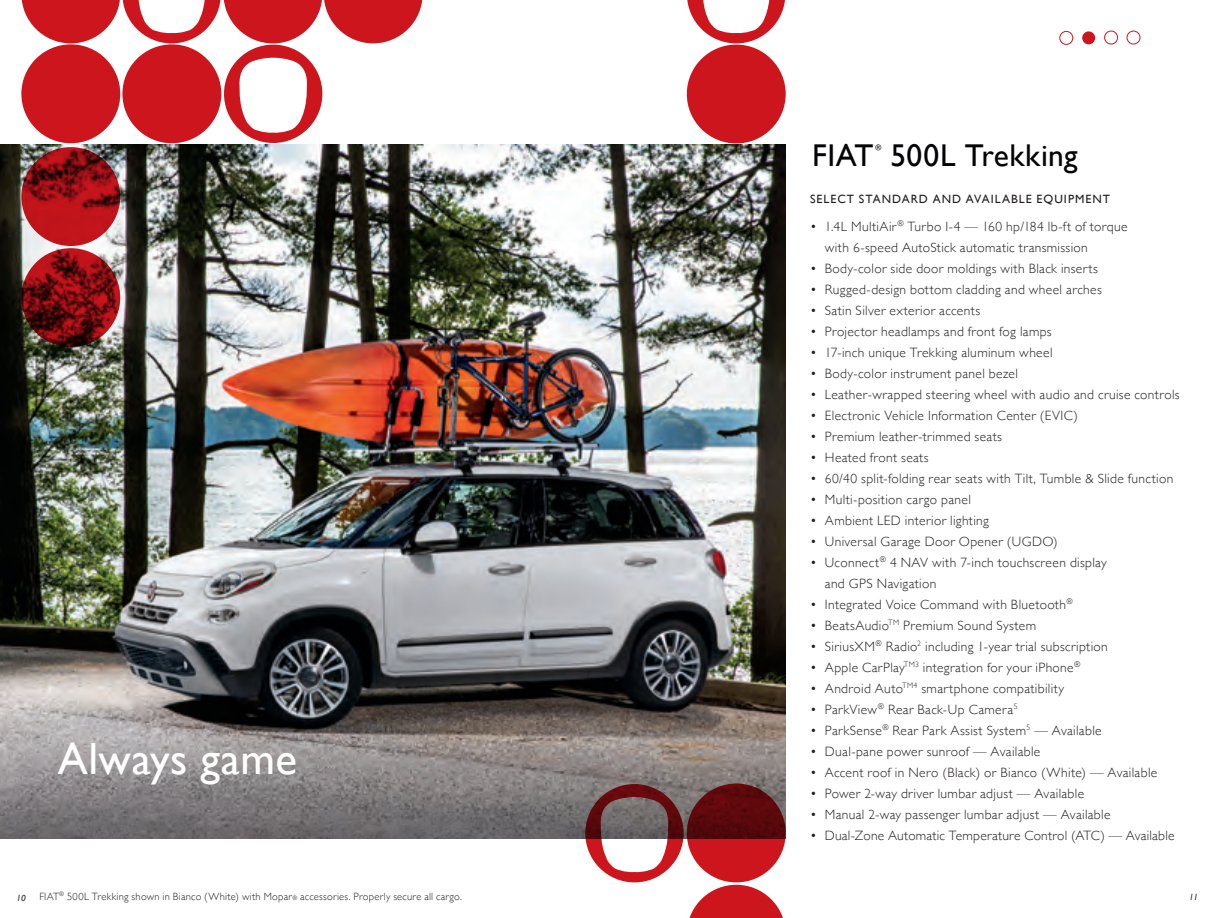
<style>
.page{position:relative;width:1215px;height:918px;background:#fff}
.page>*{position:absolute;margin:0;border:0;box-sizing:border-box;transform-origin:0 0}
.t1{font:45px "Gill Sans";letter-spacing:.01em;color:#fff}
.t2{font:31.5px "Gill Sans";letter-spacing:.015em;color:#040305}
.t3{font:300 13.5px/21px "Gill Sans";letter-spacing:.025em;color:#231f20}
.t4{font:12px "Gill Sans";letter-spacing:.085em;color:#231f20}
.t5{font:300 10.5px "Gill Sans";letter-spacing:.025em;color:#231f20}
.t6{font:italic 9px "Gill Sans";color:#231f20}
.t7{font:7.8px "Gill Sans";color:#040305}
.s1{font-size:6.15px}
</style>
<div class="page">
<img style="left:0;top:145px;width:786px;height:693px">
<svg style="left:21px;top:248px;width:99px;height:99px;background:#780d11"></svg>
<svg style="left:21px;top:147px;width:99px;height:99px;background:#9e1117"></svg>
<div style="left:687px;top:45px;width:99px;height:98px;background:#cd151d;border-radius:50%"></div>
<svg style="left:21px;top:0;width:402px;height:143px"></svg>
<div style="left:1104px;top:31px;width:14px;height:13px;border:1px solid #cd151d;border-radius:50%"></div>
<div style="left:1127px;top:31px;width:13px;height:13px;border:1px solid #cd151d;border-radius:50%"></div>
<div style="left:1059px;top:31px;width:14px;height:14px;border:1px solid #cd151d;border-radius:50%"></div>
<div style="left:1082px;top:31px;width:13px;height:13px;background:#cd151d;border-radius:50%"></div>
<svg style="left:687px;top:0;width:98px;height:43px"></svg>
<svg style="left:585px;top:784px;width:201px;height:134px"></svg>
<h1 class="t1" style="left:58px;top:732px;width:241px">Always game</h1>
<h2 class="t2" style="left:812px;top:137px;width:63px">FIAT</h2>
<p class="t7" style="left:876px;top:143px;width:7px">®</p>
<h2 class="t2" style="left:891px;top:137px;width:188px">500L Trekking</h2>
<p class="t4" style="left:810px;top:192px;width:302px">SELECT STANDARD AND AVAILABLE EQUIPMENT</p>
<p class="t3" style="left:825px;top:215px;width:304px;text-indent:-15px">• 1.4L MultiAir<sup>®</sup> Turbo I-4 — 160 hp/184 lb-ft of torque with 6-speed AutoStick automatic transmission</p>
<p class="t3" style="left:810px;top:257px;width:289px">• Body-color side door moldings with Black inserts</p>
<p class="t3" style="left:810px;top:278px;width:293px">• Rugged-design bottom cladding and wheel arches</p>
<p class="t3" style="left:810px;top:299px;width:172px">• Satin Silver exterior accents</p>
<p class="t3" style="left:810px;top:320px;width:243px">• Projector headlamps and front fog lamps</p>
<p class="t3" style="left:810px;top:341px;width:244px">• 17-inch unique Trekking aluminum wheel</p>
<p class="t3" style="left:810px;top:362px;width:209px">• Body-color instrument panel bezel</p>
<p class="t3" style="left:810px;top:383px;width:371px">• Leather-wrapped steering wheel with audio and cruise controls</p>
<p class="t3" style="left:810px;top:404px;width:270px">• Electronic Vehicle Information Center (EVIC)</p>
<p class="t3" style="left:810px;top:425px;width:194px">• Premium leather-trimmed seats</p>
<p class="t3" style="left:810px;top:446px;width:120px">• Heated front seats</p>
<p class="t3" style="left:810px;top:467px;width:365px">• 60/40 split-folding rear seats with Tilt, Tumble &amp; Slide function</p>
<p class="t3" style="left:810px;top:488px;width:162px">• Multi-position cargo panel</p>
<p class="t3" style="left:810px;top:509px;width:180px">• Ambient LED interior lighting</p>
<p class="t3" style="left:810px;top:530px;width:249px">• Universal Garage Door Opener (UGDO)</p>
<p class="t3" style="left:825px;top:551px;width:283px;text-indent:-15px">• Uconnect<sup>®</sup> 4 NAV with 7-inch touchscreen display and GPS Navigation</p>
<p class="t3" style="left:810px;top:593px;width:264px">• Integrated Voice Command with Bluetooth<sup>®</sup></p>
<p class="t3" style="left:810px;top:614px;width:228px">• BeatsAudio<sup>TM</sup> Premium Sound System</p>
<p class="t3" style="left:810px;top:635px;width:299px">• SiriusXM<sup>®</sup> Radio<sup>2</sup> including 1-year trial subscription</p>
<p class="t3" style="left:810px;top:656px;width:272px">• Apple CarPlay<sup>TM3</sup> integration for your iPhone<sup>®</sup></p>
<p class="t3" style="left:810px;top:677px;width:256px">• Android Auto<sup>TM4</sup> smartphone compatibility</p>
<p class="t3" style="left:810px;top:698px;width:209px">• ParkView<sup>®</sup> Rear Back-Up Camera<sup>5</sup></p>
<p class="t3" style="left:810px;top:719px;width:293px">• ParkSense<sup>®</sup> Rear Park Assist System<sup>5</sup> — Available</p>
<p class="t3" style="left:810px;top:740px;width:232px">• Dual-pane power sunroof — Available</p>
<p class="t3" style="left:810px;top:761px;width:349px">• Accent roof in Nero (Black) or Bianco (White) — Available</p>
<p class="t3" style="left:810px;top:782px;width:276px">• Power 2-way driver lumbar adjust — Available</p>
<p class="t3" style="left:810px;top:803px;width:302px">• Manual 2-way passenger lumbar adjust — Available</p>
<p class="t3" style="left:810px;top:824px;width:366px">• Dual-Zone Automatic Temperature Control (ATC) — Available</p>
<p class="t5" style="left:39px;top:888px;width:424px">FIAT<sup>®</sup> 500L Trekking shown in Bianco (White) with Mopar<span class="s1">®</span> accessories. Properly secure all cargo.</p>
<p class="t6" style="left:16px;top:892px;width:11px">10</p>
<p class="t6" style="left:1189px;top:892px;width:11px">11</p>
</div>
